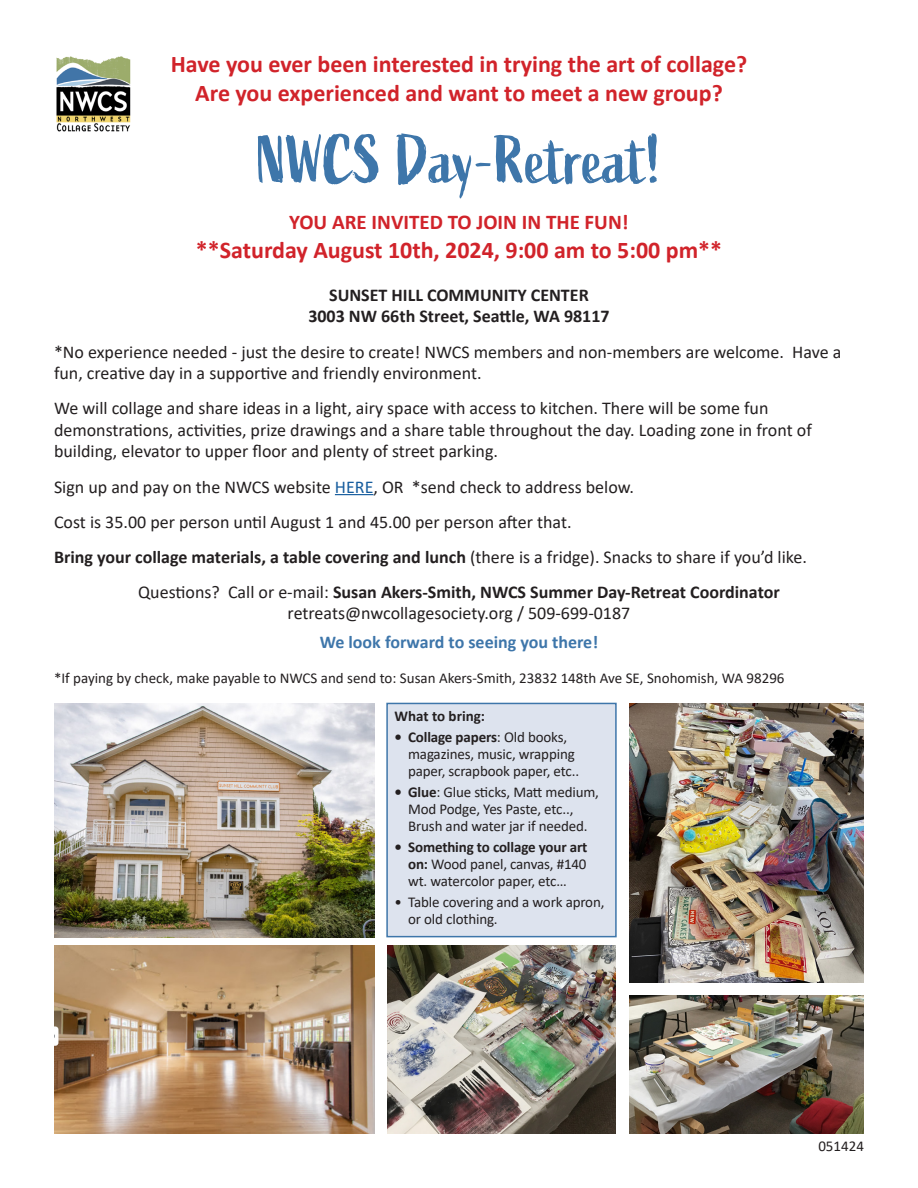
<style>
.page{position:relative;width:918px;height:1188px;background:#fff}
.page>*{position:absolute;margin:0;border:0;box-sizing:border-box;transform-origin:0 0}
.t1{font:67.5px "Active";letter-spacing:-.01em;color:#3e76aa}
.t2{font:700 24px/28.8px "Calibri";color:#d1232a;text-align:center}
.t3{font:700 21px "Calibri";color:#d1232a}
.t4{font:18px/21.6px "Calibri";color:#231f20}
.t5{font:700 18px/21.6px "Calibri";color:#231f20;text-align:center}
.t6{font:700 18px "Calibri";color:#3e76aa}
.t7{font:15px/16.8px "Calibri";letter-spacing:-.01em;color:#231f20}
.t8{font:700 15px "Calibri";color:#231f20}
.s1{color:#175d9e}
.s2{font-weight:400}
.s3{font-weight:700}
</style>
<div class="page">
<hr style="left:335px;top:494px;width:38px;height:1px;background:#175d9e">
<img style="left:630px;top:703px;width:234px;height:280px">
<img style="left:54px;top:703px;width:320px;height:234px">
<img style="left:54px;top:945px;width:321px;height:189px">
<img style="left:387px;top:945px;width:229px;height:189px">
<img style="left:630px;top:995px;width:234px;height:139px">
<img style="left:56px;top:56px;width:75px;height:76px">
<div style="left:386px;top:703px;width:231px;height:234px;background:#dde3ee;border:2px solid #3e76aa"></div>
<h2 class="t2" style="left:171px;top:49px;width:578px">Have you ever been interested in trying the art of collage?<br>Are you experienced and want to meet a new group?</h2>
<h1 class="t1" style="left:257px;top:121px;width:406px">NWCS Day-Retreat!</h1>
<p class="t3" style="left:289px;top:207px;width:341px">YOU ARE INVITED TO JOIN IN THE FUN!</p>
<h2 class="t2" style="left:196px;top:235px;width:528px">**Saturday August 10th, 2024, 9:00 am to 5:00 pm**</h2>
<p class="t5" style="left:308px;top:284px;width:303px">SUNSET HILL COMMUNITY CENTER<br>3003 NW 66th Street, Seattle, WA 98117</p>
<p class="t4" style="left:54px;top:340px;width:789px">*No experience needed - just the desire to create! NWCS members and non-members are welcome. Have a fun, creative day in a supportive and friendly environment.</p>
<p class="t4" style="left:54px;top:397px;width:759px">We will collage and share ideas in a light, airy space with access to kitchen. There will be some fun demonstrations, activities, prize drawings and a share table throughout the day. Loading zone in front of building, elevator to upper floor and plenty of street parking.</p>
<p class="t4" style="left:54px;top:475px;width:582px">Sign up and pay on the NWCS website <span class="s1">HERE</span>, OR *send check to address below.</p>
<p class="t4" style="left:54px;top:510px;width:519px">Cost is 35.00 per person until August 1 and 45.00 per person after that.</p>
<p class="t5" style="left:54px;top:546px;width:755px">Bring your collage materials, a table covering and lunch <span class="s2">(there is a fridge). Snacks to share if you’d like.</span></p>
<p class="t5" style="left:138px;top:581px;width:643px"><span class="s2">Questions? Call or e-mail:</span> Susan Akers-Smith, NWCS Summer Day-Retreat Coordinator</p>
<p class="t4" style="left:288px;top:602px;width:344px">retreats@nwcollagesociety.org / 509-699-0187</p>
<p class="t6" style="left:320px;top:629px;width:280px">We look forward to seeing you there!</p>
<p class="t7" style="left:54px;top:669px;width:732px">*If paying by check, make payable to NWCS and send to: Susan Akers-Smith, 23832 148th Ave SE, Snohomish, WA 98296</p>
<p class="t8" style="left:395px;top:706px;width:92px">What to bring:</p>
<p class="t7" style="left:408px;top:729px;width:172px;text-indent:-14px"><span class="s3">• Collage papers</span>: Old books, magazines, music, wrapping paper, scrapbook paper, etc..</p>
<p class="t7" style="left:408px;top:784px;width:192px;text-indent:-14px"><span class="s3">• Glue</span>: Glue sticks, Matt medium,<br>Mod Podge, Yes Paste, etc..,<br>Brush and water jar if needed.</p>
<p class="t7" style="left:408px;top:839px;width:181px;text-align:justify;text-indent:-14px"><span class="s3">• Something to collage your art on:</span> Wood panel, canvas, #140 wt. watercolor paper, etc…</p>
<p class="t7" style="left:408px;top:893px;width:198px;text-indent:-14px">• Table covering and a work apron, or old clothing.</p>
<p class="t7" style="left:818px;top:1137px;width:47px">051424</p>
</div>
